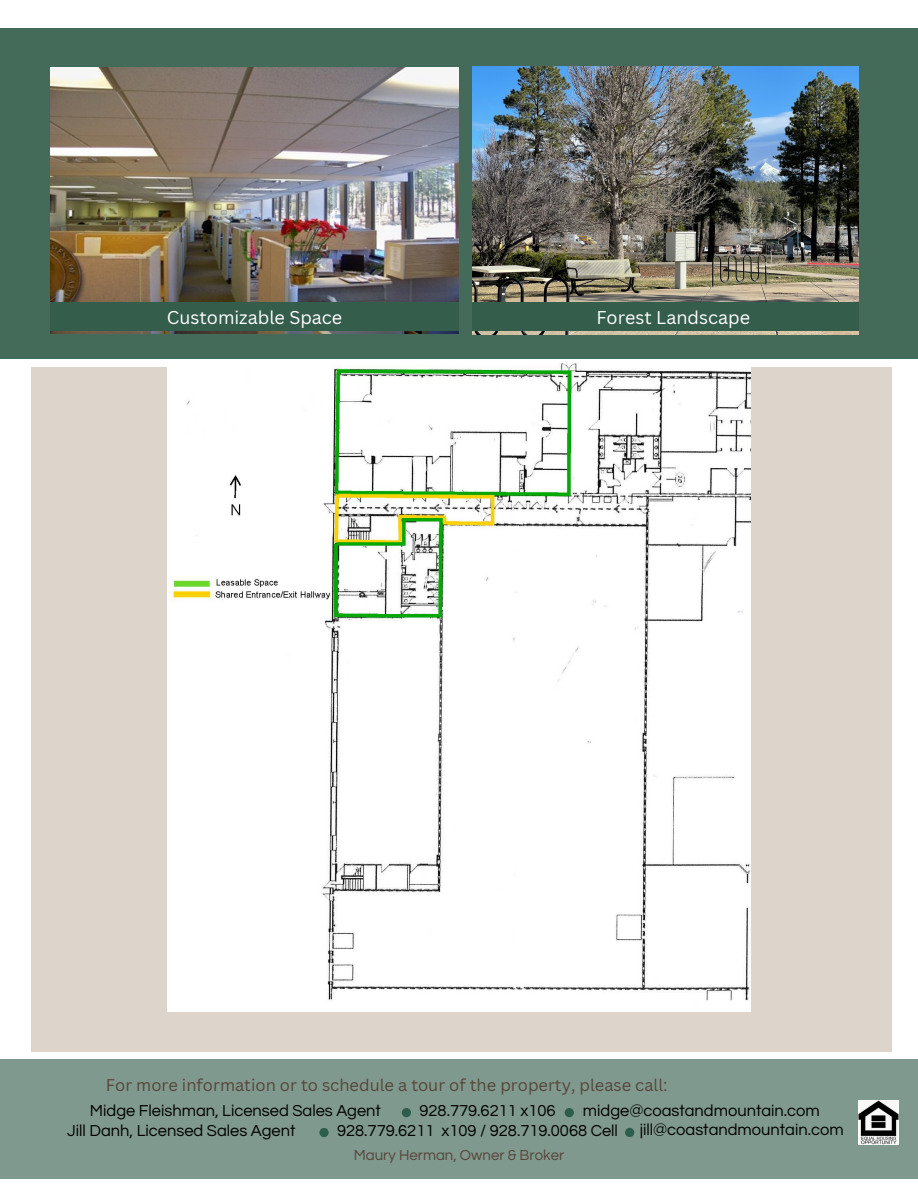
<style>
.page{position:relative;width:918px;height:1188px;background:#fff}
.page>*{position:absolute;margin:0;border:0;box-sizing:border-box;transform-origin:0 0}
.t1{font:18px "Canva Sans";color:#fff}
.t2{font:16.5px "Questrial";color:#000}
.t3{font:16.5px "Canva Sans";color:#574539}
.t4{font:15px "Questrial";color:#574539}
</style>
<div class="page">
<div style="left:0;top:29px;width:918px;height:330px;background:#446a5a"></div>
<img style="left:472px;top:67px;width:386px;height:268px">
<div style="left:0;top:1059px;width:918px;height:120px;background:#7f998e"></div>
<div style="left:402px;top:1108px;width:9px;height:9px;background:#2d5d4c;border-radius:50%"></div>
<div style="left:565px;top:1108px;width:9px;height:9px;background:#2d5d4c;border-radius:50%"></div>
<img style="left:858px;top:1101px;width:41px;height:44px">
<div style="left:319px;top:1128px;width:10px;height:9px;background:#2d5d4c;border-radius:50%"></div>
<div style="left:625px;top:1128px;width:9px;height:9px;background:#2d5d4c;border-radius:50%"></div>
<img style="left:50px;top:67px;width:409px;height:267px">
<div style="left:50px;top:303px;width:409px;height:28px;background:#345d4c"></div>
<div style="left:472px;top:303px;width:386px;height:28px;background:#345d4c"></div>
<div style="left:31px;top:367px;width:861px;height:684px;background:#ddd4cb"></div>
<img style="left:167px;top:363px;width:583px;height:649px">
<h1 class="t1" style="left:167px;top:304px;width:177px">Customizable Space</h1>
<p class="t1" style="left:596px;top:304px;width:155px">Forest Landscape</p>
<h1 class="t3" style="left:106px;top:1074px;width:563px">For more information or to schedule a tour of the property, please call:</h1>
<h1 class="t2" style="left:90px;top:1102px;width:293px">Midge Fleishman, Licensed Sales Agent</h1>
<h1 class="t2" style="left:420px;top:1102px;width:138px">928.779.6211 x106</h1>
<p class="t2" style="left:583px;top:1102px;width:239px">midge@coastandmountain.com</p>
<h1 class="t2" style="left:67px;top:1122px;width:230px">Jill Danh, Licensed Sales Agent</h1>
<h1 class="t2" style="left:640px;top:1122px;width:206px">jill@coastandmountain.com</h1>
<p class="t2" style="left:337px;top:1122px;width:282px">928.779.6211 x109 / 928.719.0068 Cell</p>
<h1 class="t4" style="left:354px;top:1147px;width:212px">Maury Herman, Owner &amp; Broker</h1>
</div>
